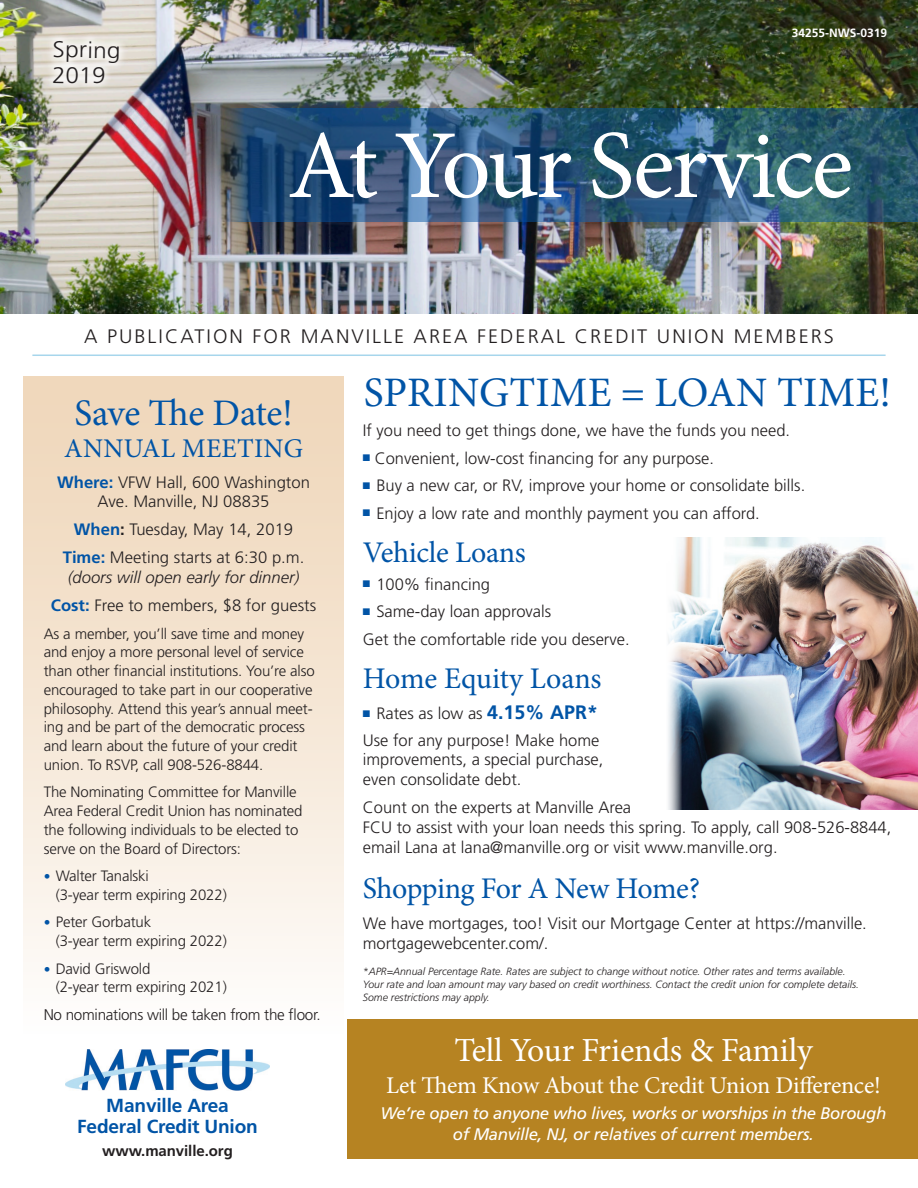
<style>
.page{position:relative;width:918px;height:1188px;background:#fff}
.page>*{position:absolute;margin:0;border:0;box-sizing:border-box;transform-origin:0 0}
.t1{font:97.5px "Minion Pro";letter-spacing:-.03em;color:#fff}
.t2{font:42px "Minion Pro";letter-spacing:.005em;color:#0154a6}
.t3{font:37.5px "Minion Pro";letter-spacing:-.01em;color:#0154a6}
.t4{font:33.75px "Minion Pro";letter-spacing:-.01em;color:#fff}
.t5{font:30px "Minion Pro";letter-spacing:-.015em;color:#0154a6}
.t6{font:27px "Minion Pro";letter-spacing:.01em;color:#0154a6}
.t7{font:24px "Minion Pro";letter-spacing:-.01em;color:#fff}
.t8{font:300 22.8px/25.5px "Frutiger";color:#231f20;scale:1.07 1}
.t9{font:300 19.5px "Frutiger";letter-spacing:.1em;color:#231f20}
.t10{font:700 18.9px/21.5px "Frutiger";letter-spacing:-.01em;color:#0154a6;text-align:center}
.t11{font:italic 16.8px/21px "Frutiger";letter-spacing:-.02em;color:#fff;text-align:center}
.t12{font:300 16.5px/20px "Frutiger";color:#231f20}
.t13{font:italic 300 16.5px/19.5px "Frutiger";color:#231f20;text-align:center}
.t14{font:300 15.45px "Frutiger";letter-spacing:-.02em;color:#231f20}
.t15{font:300 15px/18.8px "Frutiger";letter-spacing:-.01em;color:#231f20}
.t16{font:700 15px "Frutiger";letter-spacing:-.005em;color:#231f20}
.t17{font:700 12px "Frutiger";color:#fff}
.t18{font:italic 300 10.5px/13px "Frutiger";color:#231f20}
.s1{font-weight:700;color:#0154a6}
.s2{font-weight:700}
.s3{font-weight:700;font-style:normal;color:#0154a6}
.s4{font-style:normal}
.s5{font-size:13.5px;color:#0154a6}
.s6{font-weight:700;font-size:19.5px;color:#0154a6}
</style>
<div class="page">
<div style="left:348px;top:1020px;width:570px;height:139px;background:#b68322"></div>
<div style="left:23px;top:376px;width:320px;height:658px;background:linear-gradient(to bottom,#eed4b5,#fdfcfa)"></div>
<img style="left:0;top:0;width:918px;height:313px">
<svg style="left:218px;top:108px;width:700px;height:114px"></svg>
<svg style="left:44px;top:31px;width:85px;height:63px"></svg>
<hr style="left:32px;top:355px;width:854px;height:1px;background:#a7d6ec">
<img style="left:65px;top:1049px;width:205px;height:41px">
<img style="left:668px;top:537px;width:250px;height:273px">
<p class="t8" style="left:53px;top:36px;width:65px;rotate:1deg">Spring<br>2019</p>
<p class="t17" style="left:792px;top:26px;width:97px">34255-NWS-0319</p>
<p class="t1" style="left:288px;top:101px;width:567px">At Your Service</p>
<p class="t9" style="left:84px;top:326px;width:751px">A PUBLICATION FOR MANVILLE AREA FEDERAL CREDIT UNION MEMBERS</p>
<p class="t3" style="left:74px;top:387px;width:220px">Save The Date!</p>
<p class="t6" style="left:64px;top:431px;width:240px">ANNUAL MEETING</p>
<p class="t12" style="left:57px;top:472px;width:254px;line-height:19.5px;text-align:center"><span class="s1">Where:</span> VFW Hall, 600 Washington<br>Ave. Manville, NJ 08835</p>
<p class="t12" style="left:74px;top:520px;width:221px"><span class="s1">When</span><span class="s2">:</span> Tuesday, May 14, 2019</p>
<p class="t13" style="left:63px;top:548px;width:243px"><span class="s3">Time:</span> <span class="s4">Meeting starts at 6:30 p.m. </span>(doors will open early for dinner)</p>
<p class="t12" style="left:51px;top:595px;width:267px"><span class="s1">Cost:</span> Free to members, $8 for guests</p>
<p class="t15" style="left:44px;top:624px;width:272px">As a member, you’ll save time and money and enjoy a more personal level of service than other financial institutions. You’re also encouraged to take part in our cooperative philosophy. Attend this year’s annual meet&shy;ing and be part of the democratic process and learn about the future of your credit union. To RSVP, call 908-526-8844.</p>
<p class="t15" style="left:44px;top:783px;width:260px">The Nominating Committee for Manville Area Federal Credit Union has nominated the following individuals to be elected to serve on the Board of Directors:</p>
<p class="t15" style="left:56px;top:867px;width:173px;text-indent:-12px"><span class="s5">•</span> Walter Tanalski<br>(3-year term expiring 2022)</p>
<p class="t15" style="left:56px;top:913px;width:173px;text-indent:-12px"><span class="s5">•</span> Peter Gorbatuk<br>(3-year term expiring 2022)</p>
<p class="t15" style="left:56px;top:959px;width:173px;text-indent:-12px"><span class="s5">•</span> David Griswold<br>(2-year term expiring 2021)</p>
<p class="t14" style="left:44px;top:1006px;width:279px">No nominations will be taken from the floor.</p>
<p class="t10" style="left:77px;top:1095px;width:182px">Manville Area<br>Federal Credit Union</p>
<p class="t16" style="left:102px;top:1142px;width:132px">www.manville.org</p>
<p class="t2" style="left:364px;top:365px;width:529px">SPRINGTIME = LOAN TIME!</p>
<p class="t12" style="left:363px;top:420px;width:429px">If you need to get things done, we have the funds you need.</p>
<p class="t12" style="left:363px;top:448px;width:353px"><sup>■</sup> Convenient, low-cost financing for any purpose.</p>
<p class="t12" style="left:363px;top:475px;width:444px"><sup>■</sup> Buy a new car, or RV, improve your home or consolidate bills.</p>
<p class="t12" style="left:363px;top:503px;width:399px"><sup>■</sup> Enjoy a low rate and monthly payment you can afford.</p>
<p class="t5" style="left:363px;top:533px;width:164px">Vehicle Loans</p>
<p class="t12" style="left:363px;top:574px;width:129px"><sup>■</sup> 100% financing</p>
<p class="t12" style="left:363px;top:602px;width:190px"><sup>■</sup> Same-day loan approvals</p>
<p class="t12" style="left:363px;top:629px;width:268px">Get the comfortable ride you deserve.</p>
<p class="t5" style="left:363px;top:659px;width:240px">Home Equity Loans</p>
<p class="t12" style="left:363px;top:703px;width:236px"><sup>■</sup> Rates as low as <span class="s6">4.15% APR*</span></p>
<p class="t12" style="left:363px;top:730px;width:242px">Use for any purpose! Make home improvements, a special purchase, even consolidate debt.</p>
<p class="t12" style="left:363px;top:797px;width:530px">Count on the experts at Manville Area<br>FCU to assist with your loan needs this spring. To apply, call 908-526-8844, email Lana at lana@manville.org or visit www.manville.org.</p>
<p class="t5" style="left:363px;top:868px;width:339px">Shopping For A New Home?</p>
<p class="t12" style="left:363px;top:913px;width:506px">We have mortgages, too! Visit our Mortgage Center at https://manville. mortgagewebcenter.com/.</p>
<p class="t18" style="left:363px;top:964px;width:498px">*APR=Annual Percentage Rate. Rates are subject to change without notice. Other rates and terms available.<br>Your rate and loan amount may vary based on credit worthiness. Contact the credit union for complete details.<br>Some restrictions may apply.</p>
<p class="t4" style="left:454px;top:1028px;width:360px">Tell Your Friends &amp; Family</p>
<p class="t7" style="left:386px;top:1070px;width:496px">Let Them Know About the Credit Union Difference!</p>
<p class="t11" style="left:380px;top:1102px;width:507px">We’re open to anyone who lives, works or worships in the Borough of Manville, NJ, or relatives of current members.</p>
</div>
